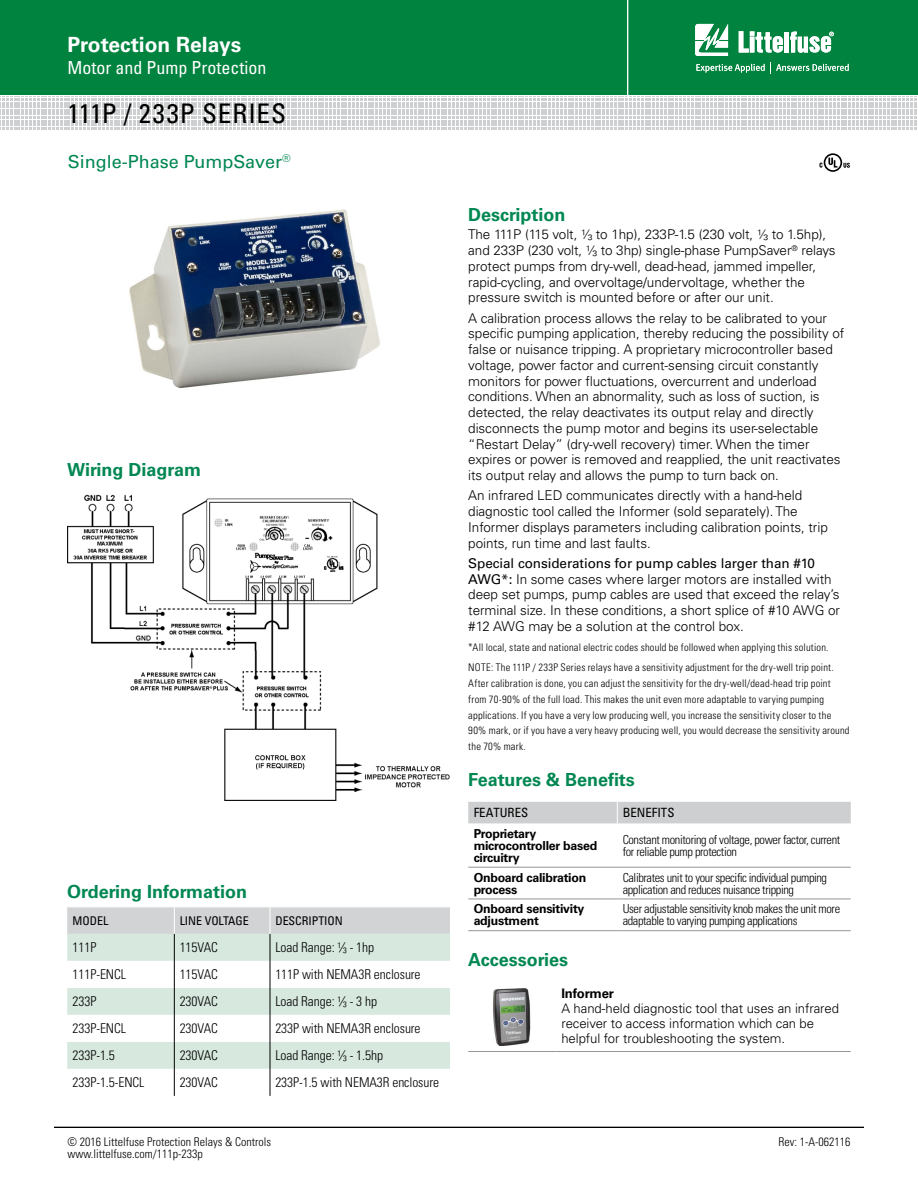
<style>
.page{position:relative;width:918px;height:1188px;background:#fff}
.page>*{position:absolute;margin:0;border:0;box-sizing:border-box;transform-origin:0 0}
.SERIES{font:condensed 27px "Univers LT Std";letter-spacing:.03em;color:#000}
.t1{font:700 21px "Univers LT Std";color:#fff}
.Facts_Subhead{font:700 18px "Univers LT Std";color:#008752}
.t2{font:condensed 18px "Univers LT Std";color:#fff}
.Title_text{font:18px "Univers LT Std";color:#008752}
.Body_text{font:300 13.5px/15.8px "Univers LT Std";letter-spacing:-.005em;color:#000}
.Ordering_Info_text{font:300 condensed 13.5px "Univers LT Std";letter-spacing:-.005em;color:#000}
.Acess_table_text{font:300 13.2px/15px "Univers LT Std";letter-spacing:-.005em;color:#000}
.SubTitleTOC{font:condensed 12.75px "Univers LT Std";color:#000}
.Benefits_text{font:300 condensed 12.3px/12px "Univers LT Std";letter-spacing:-.03em;color:#000}
.features_text{font:700 12.3px/12px "Univers LT Std";letter-spacing:-.02em;color:#000}
.t3{font:300 condensed 12px "Univers LT Std";color:#000}
.Order_info_chart_hea{font:condensed 12px "Univers LT Std";letter-spacing:-.005em;color:#000}
.Body_text-2{font:300 condensed 10.5px/15.8px "Univers LT Std";letter-spacing:.02em;color:#000}
.s1{font-weight:400}
.s2{font-weight:700}
</style>
<div class="page">
<div style="left:0;top:0;width:918px;height:95px;background:#00833e"></div>
<svg style="left:0;top:96px;width:917px;height:34px"></svg>
<hr style="left:627px;top:0;width:1px;height:98px;background:#fff">
<svg style="left:695px;top:24px;width:33px;height:32px"></svg>
<div style="left:784px;top:32px;width:5px;height:21px;background:#fff"></div>
<svg style="left:790px;top:32px;width:44px;height:21px"></svg>
<svg style="left:739px;top:31px;width:44px;height:22px"></svg>
<svg style="left:696px;top:62px;width:153px;height:11px"></svg>
<hr style="left:54px;top:1127px;width:810px;height:1px;background:#000">
<img style="left:129px;top:209px;width:251px;height:180px">
<svg style="left:820px;top:153px;width:30px;height:19px"></svg>
<div style="left:468px;top:802px;width:383px;height:21px;background:#cdcfd0"></div>
<hr style="left:468px;top:867px;width:149px;height:1px;background:#939598">
<hr style="left:617px;top:867px;width:234px;height:1px;background:#939598">
<hr style="left:468px;top:899px;width:149px;height:1px;background:#939598">
<hr style="left:617px;top:899px;width:234px;height:1px;background:#939598">
<hr style="left:468px;top:930px;width:149px;height:1px;background:#939598">
<hr style="left:617px;top:930px;width:234px;height:1px;background:#939598">
<hr style="left:468px;top:1051px;width:87px;height:1px;background:#939598">
<hr style="left:555px;top:1051px;width:296px;height:1px;background:#939598">
<img style="left:492px;top:988px;width:39px;height:58px">
<svg style="left:67px;top:907px;width:383px;height:189px"></svg>
<img style="left:68px;top:495px;width:382px;height:305px">
<h2 class="t1" style="left:68px;top:33px;width:175px">Protection Relays</h2>
<h3 class="t2" style="left:68px;top:56px;width:200px">Motor and Pump Protection</h3>
<p class="SERIES" style="left:68px;top:96px;width:220px">111P / 233P SERIES</p>
<p class="Title_text" style="left:68px;top:151px;width:224px">Single-Phase PumpSaver<sup>®</sup></p>
<p class="Facts_Subhead" style="left:67px;top:459px;width:135px">Wiring Diagram</p>
<p class="Facts_Subhead" style="left:67px;top:881px;width:181px">Ordering Information</p>
<p class="Order_info_chart_hea" style="left:73px;top:913px;width:37px">MODEL</p>
<p class="Order_info_chart_hea" style="left:180px;top:913px;width:71px">LINE VOLTAGE</p>
<p class="Order_info_chart_hea" style="left:275px;top:913px;width:69px">DESCRIPTION</p>
<p class="Ordering_Info_text" style="left:73px;top:939px;width:25px">111P</p>
<p class="Ordering_Info_text" style="left:180px;top:939px;width:40px">115VAC</p>
<p class="Ordering_Info_text" style="left:275px;top:939px;width:100px">Load Range: ¹⁄³ - 1hp</p>
<p class="Ordering_Info_text" style="left:73px;top:966px;width:55px">111P-ENCL</p>
<p class="Ordering_Info_text" style="left:180px;top:966px;width:40px">115VAC</p>
<p class="Ordering_Info_text" style="left:275px;top:966px;width:147px">111P with NEMA3R enclosure</p>
<p class="Ordering_Info_text" style="left:73px;top:993px;width:25px">233P</p>
<p class="Ordering_Info_text" style="left:180px;top:993px;width:40px">230VAC</p>
<p class="Ordering_Info_text" style="left:275px;top:993px;width:103px">Load Range: ¹⁄³ - 3 hp</p>
<p class="Ordering_Info_text" style="left:73px;top:1020px;width:55px">233P-ENCL</p>
<p class="Ordering_Info_text" style="left:180px;top:1020px;width:40px">230VAC</p>
<p class="Ordering_Info_text" style="left:275px;top:1020px;width:147px">233P with NEMA3R enclosure</p>
<p class="Ordering_Info_text" style="left:73px;top:1047px;width:44px">233P-1.5</p>
<p class="Ordering_Info_text" style="left:180px;top:1047px;width:40px">230VAC</p>
<p class="Ordering_Info_text" style="left:275px;top:1047px;width:109px">Load Range: ¹⁄³ - 1.5hp</p>
<p class="Ordering_Info_text" style="left:73px;top:1074px;width:73px">233P-1.5-ENCL</p>
<p class="Ordering_Info_text" style="left:180px;top:1074px;width:40px">230VAC</p>
<p class="Ordering_Info_text" style="left:275px;top:1074px;width:165px">233P-1.5 with NEMA3R enclosure</p>
<p class="t3" style="left:68px;top:1134px;width:205px">© 2016 Littelfuse Protection Relays &amp; Controls</p>
<p class="t3" style="left:68px;top:1146px;width:137px">www.littelfuse.com/111p-233p</p>
<p class="Facts_Subhead" style="left:468px;top:204px;width:99px">Description</p>
<p class="Body_text" style="left:468px;top:227px;width:369px">The 111P (115 volt, ¹⁄³ to 1hp), 233P-1.5 (230 volt, ¹⁄³ to 1.5hp), and 233P (230 volt, ¹⁄³ to 3hp) single-phase PumpSaver<sup>®</sup> relays protect pumps from dry-well, dead-head, jammed impeller, rapid-cycling, and overvoltage/undervoltage, whether the pressure switch is mounted before or after our unit.</p>
<p class="Body_text" style="left:468px;top:310px;width:378px">A calibration process allows the relay to be calibrated to your specific pumping application, thereby reducing the possibility of false or nuisance tripping. A proprietary microcontroller based voltage, power factor and current-sensing circuit constantly monitors for power fluctuations, overcurrent and underload conditions. When an abnormality, such as loss of suction, is detected, the relay deactivates its output relay and directly disconnects the pump motor and begins its user-selectable “Restart Delay” (dry-well recovery) timer. When the timer expires or power is removed and reapplied, the unit reactivates its output relay and allows the pump to turn back on.</p>
<p class="Body_text" style="left:468px;top:488px;width:361px">An infrared LED communicates directly with a hand-held diagnostic tool called the Informer (sold separately). The Informer displays parameters including calibration points, trip points, run time and last faults.</p>
<p class="Body_text" style="left:468px;top:555px;width:373px"><span class="s1">Special considerations for pump cables larger than #10<br>AWG*:</span> In some cases where larger motors are installed with deep set pumps, pump cables are used that exceed the relay’s terminal size. In these conditions, a short splice of #10 AWG or #12 AWG may be a solution at the control box.</p>
<p class="Body_text-2" style="left:468px;top:640px;width:362px">*All local, state and national electric codes should be followed when applying this solution.</p>
<p class="Body_text-2" style="left:468px;top:660px;width:383px">NOTE: The 111P / 233P Series relays have a sensitivity adjustment for the dry-well trip point.<br>After calibration is done, you can adjust the sensitivity for the dry-well/dead-head trip point from 70-90% of the full load. This makes the unit even more adaptable to varying pumping applications. If you have a very low producing well, you increase the sensitivity closer to the 90% mark, or if you have a very heavy producing well, you would decrease the sensitivity around the 70% mark.</p>
<p class="Facts_Subhead" style="left:468px;top:769px;width:168px">Features &amp; Benefits</p>
<p class="SubTitleTOC" style="left:474px;top:805px;width:56px">FEATURES</p>
<p class="SubTitleTOC" style="left:623px;top:805px;width:53px">BENEFITS</p>
<p class="features_text" style="left:474px;top:828px;width:125px">Proprietary microcontroller based circuitry</p>
<p class="Benefits_text" style="left:623px;top:833px;width:219px">Constant monitoring of voltage, power factor, current for reliable pump protection</p>
<p class="features_text" style="left:474px;top:871px;width:114px">Onboard calibration process</p>
<p class="Benefits_text" style="left:623px;top:871px;width:206px">Calibrates unit to your specific individual pumping application and reduces nuisance tripping</p>
<p class="features_text" style="left:474px;top:903px;width:112px">Onboard sensitivity adjustment</p>
<p class="Benefits_text" style="left:623px;top:903px;width:219px">User adjustable sensitivity knob makes the unit more adaptable to varying pumping applications</p>
<p class="Facts_Subhead" style="left:468px;top:949px;width:101px">Accessories</p>
<p class="Acess_table_text" style="left:561px;top:985px;width:279px"><span class="s2">Informer<br></span>A hand-held diagnostic tool that uses an infrared receiver to access information which can be helpful for troubleshooting the system.</p>
<p class="t3" style="left:779px;top:1134px;width:73px">Rev: 1-A-062116</p>
</div>
